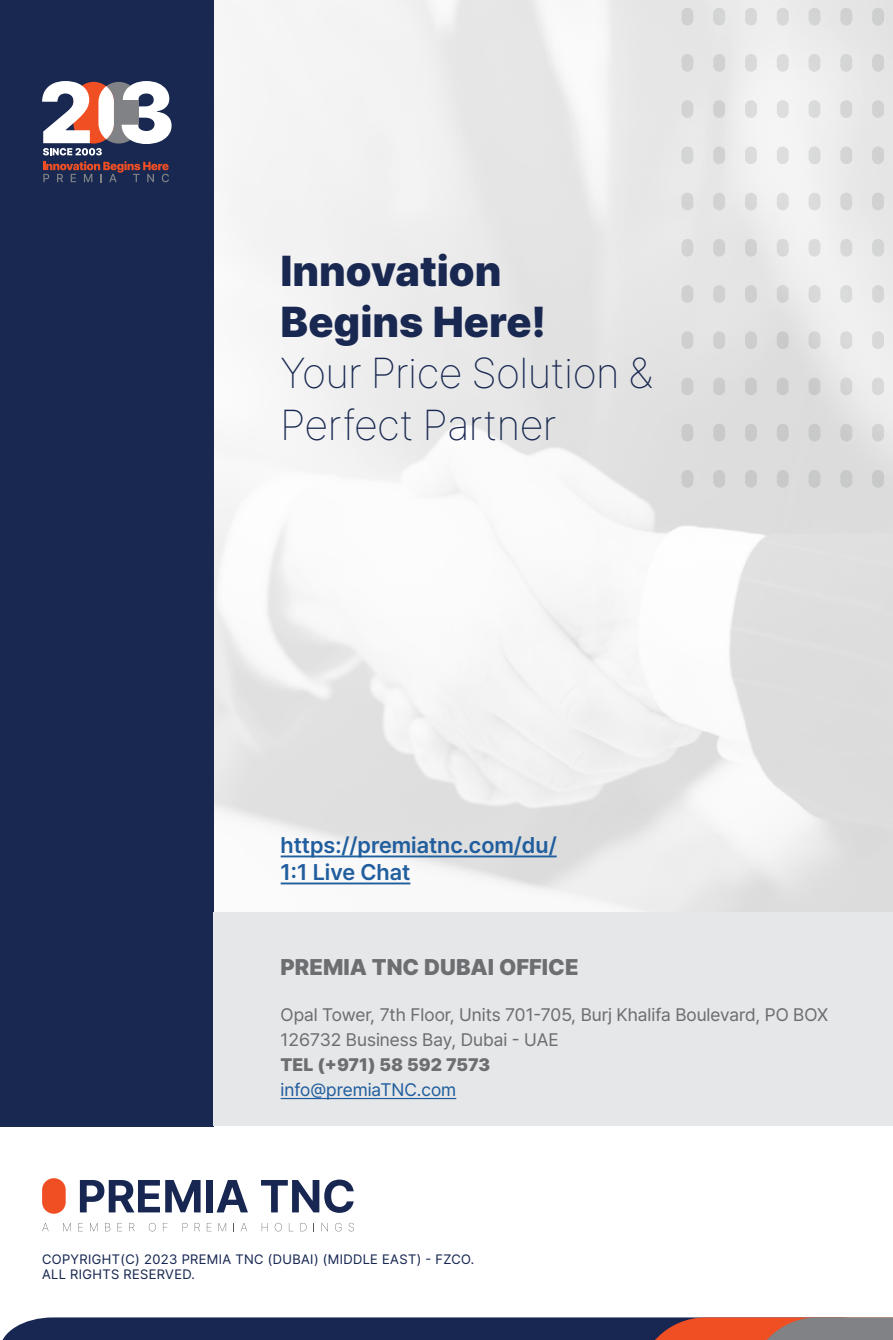
<style>
.page{position:relative;width:893px;height:1340px;background:#fff}
.page>*{position:absolute;margin:0;border:0;box-sizing:border-box;transform-origin:0 0}
.t1{font:100 42.75px/51.3px "Pretendard";color:#192851}
.t2{font:900 42.75px/51.3px "Pretendard";color:#192851}
.t3{font:600 22.5px/27px "Pretendard";color:#215e9e}
.t4{font:900 22.5px "Pretendard";color:#6d6e71}
.t5{font:18px/24.8px "Pretendard";color:#6d6e71}
.t6{font:900 18px "Pretendard";color:#6d6e71}
.t7{font:18px "Pretendard";color:#215e9e}
.t8{font:13.5px/15.8px "Pretendard";letter-spacing:.03em;color:#172751}
</style>
<div class="page">
<div style="left:681px;top:54px;width:12px;height:18px;background:#d1d1d1;border-radius:6px"></div>
<div style="left:745px;top:54px;width:12px;height:18px;background:#d9d9d9;border-radius:6px"></div>
<div style="left:713px;top:54px;width:12px;height:18px;background:#d1d1d1;border-radius:6px"></div>
<div style="left:777px;top:54px;width:12px;height:18px;background:#dbdbdc;border-radius:6px"></div>
<div style="left:808px;top:54px;width:12px;height:18px;background:#d8d8d8;border-radius:6px"></div>
<div style="left:840px;top:54px;width:12px;height:18px;background:#d4d5d5;border-radius:6px"></div>
<div style="left:872px;top:54px;width:12px;height:18px;background:#d1d1d1;border-radius:6px"></div>
<div style="left:681px;top:193px;width:12px;height:17px;background:#d3d3d3;border-radius:6px"></div>
<div style="left:745px;top:193px;width:12px;height:17px;background:#d7d7d7;border-radius:6px"></div>
<div style="left:713px;top:193px;width:12px;height:17px;background:#d2d2d2;border-radius:6px"></div>
<div style="left:777px;top:193px;width:12px;height:17px;background:#dcdcdc;border-radius:6px"></div>
<div style="left:808px;top:193px;width:12px;height:17px;background:#dbdbdc;border-radius:6px"></div>
<div style="left:840px;top:193px;width:12px;height:17px;background:#d4d5d5;border-radius:6px"></div>
<div style="left:872px;top:193px;width:12px;height:17px;background:#d1d1d1;border-radius:6px"></div>
<div style="left:681px;top:377px;width:12px;height:18px;background:#ccc;border-radius:6px"></div>
<div style="left:745px;top:377px;width:12px;height:18px;background:#c9c9ca;border-radius:6px"></div>
<div style="left:713px;top:377px;width:12px;height:18px;background:#ccc;border-radius:6px"></div>
<div style="left:777px;top:377px;width:12px;height:18px;background:#c9c9ca;border-radius:6px"></div>
<div style="left:808px;top:377px;width:12px;height:18px;background:#cacaca;border-radius:6px"></div>
<div style="left:840px;top:377px;width:12px;height:18px;background:#d3d4d4;border-radius:6px"></div>
<div style="left:872px;top:377px;width:12px;height:18px;background:#d9d9d9;border-radius:6px"></div>
<div style="left:681px;top:100px;width:12px;height:18px;background:#d2d2d2;border-radius:6px"></div>
<div style="left:745px;top:100px;width:12px;height:18px;background:#dcdcdc;border-radius:6px"></div>
<div style="left:713px;top:100px;width:12px;height:18px;background:#d0d0d0;border-radius:6px"></div>
<div style="left:777px;top:100px;width:12px;height:18px;background:#ddd;border-radius:6px"></div>
<div style="left:808px;top:100px;width:12px;height:18px;background:#d9dada;border-radius:6px"></div>
<div style="left:840px;top:100px;width:12px;height:18px;background:#d5d5d6;border-radius:6px"></div>
<div style="left:872px;top:100px;width:12px;height:18px;background:#d2d2d2;border-radius:6px"></div>
<div style="left:681px;top:239px;width:12px;height:17px;background:#d2d2d2;border-radius:6px"></div>
<div style="left:745px;top:239px;width:12px;height:17px;background:#d0d0d0;border-radius:6px"></div>
<div style="left:713px;top:239px;width:12px;height:17px;background:#d0d0d0;border-radius:6px"></div>
<div style="left:777px;top:239px;width:12px;height:17px;background:#d8d8d8;border-radius:6px"></div>
<div style="left:808px;top:239px;width:12px;height:17px;background:#dbdbdc;border-radius:6px"></div>
<div style="left:840px;top:239px;width:12px;height:17px;background:#d7d7d7;border-radius:6px"></div>
<div style="left:872px;top:239px;width:12px;height:17px;background:#d3d4d4;border-radius:6px"></div>
<div style="left:681px;top:424px;width:12px;height:17px;background:#cacaca;border-radius:6px"></div>
<div style="left:745px;top:424px;width:12px;height:17px;background:#c9c9ca;border-radius:6px"></div>
<div style="left:713px;top:424px;width:12px;height:17px;background:#c9c9ca;border-radius:6px"></div>
<div style="left:777px;top:424px;width:12px;height:17px;background:#c9c9ca;border-radius:6px"></div>
<div style="left:808px;top:424px;width:12px;height:17px;background:#c8c9c9;border-radius:6px"></div>
<div style="left:840px;top:424px;width:12px;height:17px;background:#cacaca;border-radius:6px"></div>
<div style="left:872px;top:424px;width:12px;height:17px;background:#d1d1d1;border-radius:6px"></div>
<div style="left:681px;top:146px;width:12px;height:18px;background:#d4d5d5;border-radius:6px"></div>
<div style="left:745px;top:146px;width:12px;height:18px;background:#dbdbdc;border-radius:6px"></div>
<div style="left:713px;top:146px;width:12px;height:18px;background:#d0d0d0;border-radius:6px"></div>
<div style="left:777px;top:146px;width:12px;height:18px;background:#dedede;border-radius:6px"></div>
<div style="left:808px;top:146px;width:12px;height:18px;background:#d9dada;border-radius:6px"></div>
<div style="left:840px;top:146px;width:12px;height:18px;background:#d4d5d5;border-radius:6px"></div>
<div style="left:872px;top:146px;width:12px;height:18px;background:#d1d1d1;border-radius:6px"></div>
<div style="left:681px;top:331px;width:12px;height:18px;background:#cfcfd0;border-radius:6px"></div>
<div style="left:745px;top:331px;width:12px;height:18px;background:#cdcece;border-radius:6px"></div>
<div style="left:713px;top:331px;width:12px;height:18px;background:#cecfcf;border-radius:6px"></div>
<div style="left:777px;top:331px;width:12px;height:18px;background:#cacaca;border-radius:6px"></div>
<div style="left:808px;top:331px;width:12px;height:18px;background:#d2d2d2;border-radius:6px"></div>
<div style="left:840px;top:331px;width:12px;height:18px;background:#d9d9d9;border-radius:6px"></div>
<div style="left:872px;top:331px;width:12px;height:18px;background:#d9d9d9;border-radius:6px"></div>
<div style="left:681px;top:8px;width:12px;height:17px;background:#d0d0d0;border-radius:6px"></div>
<div style="left:745px;top:8px;width:12px;height:17px;background:#d7d7d7;border-radius:6px"></div>
<div style="left:713px;top:8px;width:12px;height:17px;background:#d3d4d4;border-radius:6px"></div>
<div style="left:777px;top:8px;width:12px;height:17px;background:#d7d7d7;border-radius:6px"></div>
<div style="left:808px;top:8px;width:12px;height:17px;background:#d3d4d4;border-radius:6px"></div>
<div style="left:840px;top:8px;width:12px;height:17px;background:#d0d0d0;border-radius:6px"></div>
<div style="left:872px;top:8px;width:12px;height:17px;background:#cecfcf;border-radius:6px"></div>
<div style="left:681px;top:285px;width:12px;height:18px;background:#d0d0d0;border-radius:6px"></div>
<div style="left:745px;top:285px;width:12px;height:18px;background:#cfcfd0;border-radius:6px"></div>
<div style="left:713px;top:285px;width:12px;height:18px;background:#d0d0d0;border-radius:6px"></div>
<div style="left:777px;top:285px;width:12px;height:18px;background:#d2d2d2;border-radius:6px"></div>
<div style="left:808px;top:285px;width:12px;height:18px;background:#d8d8d8;border-radius:6px"></div>
<div style="left:840px;top:285px;width:12px;height:18px;background:#dadbdb;border-radius:6px"></div>
<div style="left:872px;top:285px;width:12px;height:18px;background:#d6d6d6;border-radius:6px"></div>
<div style="left:681px;top:470px;width:12px;height:17px;background:#cacaca;border-radius:6px"></div>
<div style="left:745px;top:470px;width:12px;height:17px;background:#c9c9ca;border-radius:6px"></div>
<div style="left:713px;top:470px;width:12px;height:17px;background:#c9c9ca;border-radius:6px"></div>
<div style="left:777px;top:470px;width:12px;height:17px;background:#c9c9ca;border-radius:6px"></div>
<div style="left:808px;top:470px;width:12px;height:17px;background:#c8c9c9;border-radius:6px"></div>
<div style="left:840px;top:470px;width:12px;height:17px;background:#c8c9c9;border-radius:6px"></div>
<div style="left:872px;top:470px;width:12px;height:17px;background:#c9c9ca;border-radius:6px"></div>
<div style="left:0;top:0;width:214px;height:1126px;background:#192851"></div>
<div style="left:214px;top:912px;width:679px;height:214px;background:#e6e7e8"></div>
<hr style="left:281px;top:855px;width:276px;height:2px;background:#215e9e">
<hr style="left:281px;top:882px;width:129px;height:2px;background:#215e9e">
<svg style="left:42px;top:1223px;width:7px;height:8px"></svg>
<svg style="left:63px;top:1223px;width:8px;height:8px"></svg>
<svg style="left:78px;top:1223px;width:5px;height:8px"></svg>
<svg style="left:90px;top:1223px;width:7px;height:8px"></svg>
<svg style="left:105px;top:1223px;width:5px;height:8px"></svg>
<svg style="left:117px;top:1223px;width:5px;height:8px"></svg>
<svg style="left:129px;top:1223px;width:6px;height:8px"></svg>
<svg style="left:149px;top:1222px;width:7px;height:9px"></svg>
<svg style="left:163px;top:1223px;width:5px;height:8px"></svg>
<svg style="left:183px;top:1223px;width:5px;height:5px"></svg>
<svg style="left:195px;top:1223px;width:5px;height:8px"></svg>
<svg style="left:207px;top:1223px;width:5px;height:8px"></svg>
<svg style="left:219px;top:1223px;width:7px;height:8px"></svg>
<svg style="left:241px;top:1223px;width:6px;height:8px"></svg>
<svg style="left:262px;top:1223px;width:6px;height:8px"></svg>
<svg style="left:275px;top:1222px;width:7px;height:9px"></svg>
<svg style="left:300px;top:1223px;width:7px;height:8px"></svg>
<svg style="left:322px;top:1223px;width:6px;height:8px"></svg>
<svg style="left:335px;top:1222px;width:7px;height:9px"></svg>
<svg style="left:349px;top:1222px;width:5px;height:9px"></svg>
<div style="left:42px;top:1178px;width:24px;height:35px;background:#f04e23;border-radius:12px"></div>
<svg style="left:80px;top:1180px;width:121px;height:32px"></svg>
<div style="left:206px;top:1179px;width:7px;height:33px;background:#172751"></div>
<svg style="left:217px;top:1180px;width:31px;height:32px"></svg>
<svg style="left:261px;top:1179px;width:93px;height:33px"></svg>
<div style="left:98px;top:82px;width:41px;height:61px;background:#808285;border-radius:20px"></div>
<svg style="left:42px;top:81px;width:72px;height:74px"></svg>
<svg style="left:122px;top:81px;width:50px;height:63px"></svg>
<svg style="left:43px;top:161px;width:126px;height:21px"></svg>
<hr style="left:281px;top:1097px;width:175px;height:2px;background:#215e9e">
<svg style="left:3px;top:1317px;width:890px;height:22px"></svg>
<h1 class="t2" style="left:281px;top:243px;width:267px">Innovation<br>Begins Here!</h1>
<h1 class="t1" style="left:281px;top:346px;width:373px">Your Price Solution &amp;<br>Perfect Partner</h1>
<p class="t3" style="left:281px;top:830px;width:278px">https://premiatnc.com/du/<br>1:1 Live Chat</p>
<p class="t4" style="left:281px;top:950px;width:299px">PREMIA TNC DUBAI OFFICE</p>
<p class="t5" style="left:281px;top:1002px;width:549px">Opal Tower, 7th Floor, Units 701-705, Burj Khalifa Boulevard, PO BOX<br>126732 Business Bay, Dubai - UAE</p>
<p class="t6" style="left:281px;top:1051px;width:211px">TEL (+971) 58 592 7573</p>
<p class="t7" style="left:281px;top:1076px;width:177px">info@premiaTNC.com</p>
<p class="t8" style="left:42px;top:1250px;width:434px">COPYRIGHT(C) 2023 PREMIA TNC (DUBAI) (MIDDLE EAST) - FZCO.<br>ALL RIGHTS RESERVED.</p>
</div>
